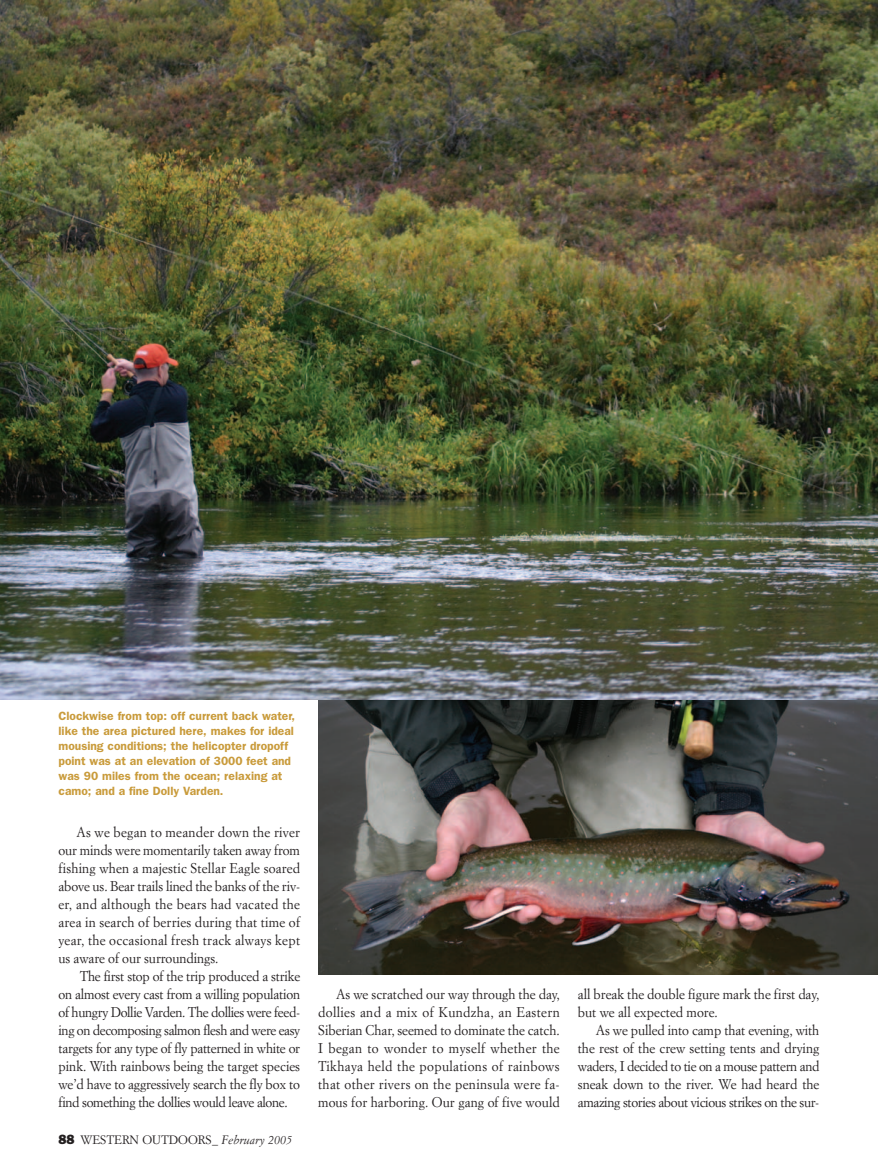
<style>
.page{position:relative;width:878px;height:1175px;background:#fff}
.page>*{position:absolute;margin:0;border:0;box-sizing:border-box;transform-origin:0 0}
.t1{font:13.8px/18px "Simoncini Garamond";color:#231f20;text-align:justify;scale:.95 1}
.t2{font:600 12px/15px "Franklin Gothic";color:#c99b3b}
.t3{font:12px "Simoncini Garamond";color:#231f20}
.s1{font-family:"Franklin Gothic";font-weight:800;font-size:13.5px}
.s2{font-style:italic}
</style>
<div class="page">
<img style="left:318px;top:700px;width:560px;height:274px">
<img style="left:1px;top:0;width:877px;height:700px">
<p class="t2" style="left:58px;top:709px;width:238px">Clockwise from top: off current back water, like the area pictured here, makes for ideal mousing conditions; the helicopter dropoff point was at an elevation of 3000 feet and was 90 miles from the ocean; relaxing at camo; and a fine Dolly Varden.</p>
<p class="t1" style="left:58px;top:824px;width:256px;text-indent:18px">As we began to meander down the river our minds were momentarily taken away from fishing when a majestic Stellar Eagle soared above us. Bear trails lined the banks of the riv&shy;er, and although the bears had vacated the area in search of berries during that time of year, the occasional fresh track always kept us aware of our surroundings.</p>
<p class="t1" style="left:58px;top:968px;width:256px;text-indent:21px">The first stop of the trip produced a strike on almost every cast from a willing population of hungry Dollie Varden. The dollies were feed&shy;ing on decomposing salmon flesh and were easy targets for any type of fly patterned in white or pink. With rainbows being the target species we’d have to aggressively search the fly box to find something the dollies would leave alone.</p>
<p class="t3" style="left:58px;top:1134px;width:235px"><span class="s1">88</span> WESTERN OUTDOORS_ <span class="s2">February 2005</span></p>
<p class="t1" style="left:318px;top:986px;width:256px;text-indent:18px">As we scratched our way through the day, dollies and a mix of Kundzha, an Eastern Siberian Char, seemed to dominate the catch.<br>I began to wonder to myself whether the Tikhaya held the populations of rainbows that other rivers on the peninsula were fa&shy;mous for harboring. Our gang of five would</p>
<p class="t1" style="left:577px;top:986px;width:256px">all break the double figure mark the first day, but we all expected more.</p>
<p class="t1" style="left:577px;top:1022px;width:256px;text-indent:18px">As we pulled into camp that evening, with the rest of the crew setting tents and drying waders, I decided to tie on a mouse pattern and sneak down to the river. We had heard the amazing stories about vicious strikes on the sur-</p>
</div>
